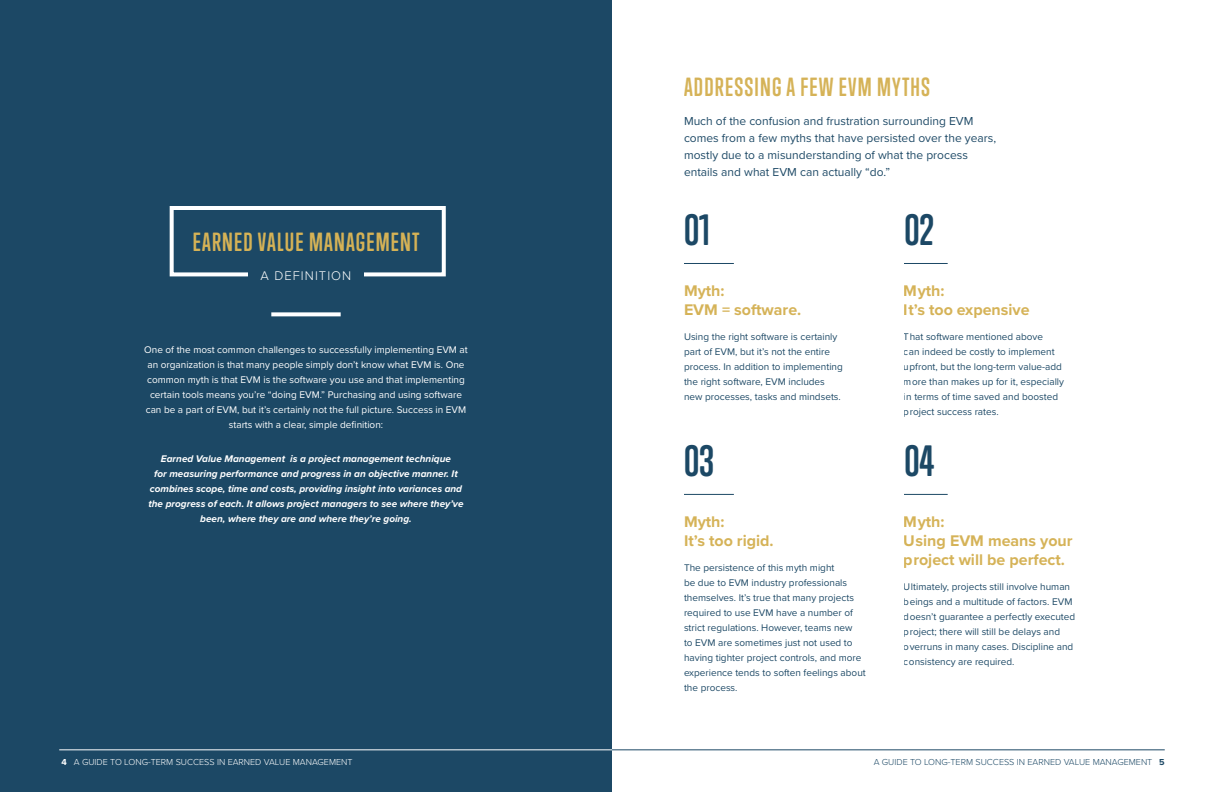
<style>
.page{position:relative;width:1224px;height:792px;background:#fff}
.page>*{position:absolute;margin:0;border:0;box-sizing:border-box;transform-origin:0 0}
.t1{font:700 40px "Trump Soft Pro";color:#1c4865}
.t2{font:700 24px "Trump Soft Pro";letter-spacing:.05em;color:#d5b256}
.t3{font:700 16px/19.2px "Proxima Nova";color:#d5b256}
.t4{font:300 13px "Proxima Nova";letter-spacing:.08em;color:#fff}
.t5{font:12px/17px "Proxima Nova";color:#1c4865}
.t6{font:10px/15px "Proxima Nova";color:#1c4865}
.t7{font:10px/15px "Proxima Nova";color:#fff;text-align:center}
.t8{font:italic 700 10px/15px "Proxima Nova";color:#fff;text-align:center}
.t9{font:300 9px "Proxima Nova";color:#1c4865}
.t10{font:300 9px "Proxima Nova";color:#fff}
.s1{font-weight:700}
</style>
<div class="page">
<div style="left:0;top:0;width:612px;height:792px;background:#1c4865"></div>
<div style="left:170px;top:206px;width:276px;height:70px;border:4px solid #fff"></div>
<svg style="left:271px;top:312px;width:70px;height:4px"></svg>
<hr style="left:612px;top:750px;width:553px;height:1px;background:#1c4865">
<div style="left:248px;top:264px;width:116px;height:21px;background:#1c4865"></div>
<hr style="left:684px;top:263px;width:50px;height:1px;background:#1c4865">
<hr style="left:684px;top:494px;width:50px;height:1px;background:#1c4865">
<hr style="left:904px;top:263px;width:44px;height:1px;background:#1c4865">
<hr style="left:904px;top:494px;width:44px;height:1px;background:#1c4865">
<hr style="left:59px;top:750px;width:553px;height:1px;background:#fff">
<h2 class="t2" style="left:193px;top:227px;width:228px">EARNED VALUE MANAGEMENT</h2>
<h3 class="t4" style="left:261px;top:266px;width:92px">A DEFINITION</h3>
<p class="t7" style="left:144px;top:342px;width:325px">One of the most common challenges to successfully implementing EVM at an organization is that many people simply don’t know what EVM is. One common myth is that EVM is the software you use and that implementing certain tools means you’re “doing EVM.” Purchasing and using software can be a part of EVM, but it’s certainly not the full picture. Success in EVM starts with a clear, simple definition:</p>
<p class="t8" style="left:148px;top:451px;width:317px">Earned Value Management is a project management technique<br>for measuring performance and progress in an objective manner. It combines scope, time and costs, providing insight into variances and the progress of each. It allows project managers to see where they’ve been, where they are and where they’re going.</p>
<p class="t10" style="left:62px;top:755px;width:293px"><span class="s1">4</span> A GUIDE TO LONG-TERM SUCCESS IN EARNED VALUE MANAGEMENT</p>
<h2 class="t2" style="left:684px;top:73px;width:248px">ADDRESSING A FEW EVM MYTHS</h2>
<p class="t5" style="left:684px;top:112px;width:314px">Much of the confusion and frustration surrounding EVM comes from a few myths that have persisted over the years, mostly due to a misunderstanding of what the process entails and what EVM can actually “do.”</p>
<h1 class="t1" style="left:684px;top:205px;width:28px">01</h1>
<h3 class="t3" style="left:684px;top:281px;width:119px">Myth:<br>EVM = software.</h3>
<p class="t6" style="left:684px;top:329px;width:160px">Using the right software is certainly part of EVM, but it’s not the entire process. In addition to implementing the right software, EVM includes new processes, tasks and mindsets.</p>
<h1 class="t1" style="left:684px;top:436px;width:32px">03</h1>
<h3 class="t3" style="left:684px;top:512px;width:91px">Myth:<br>It’s too rigid.</h3>
<p class="t6" style="left:684px;top:560px;width:183px">The persistence of this myth might<br>be due to EVM industry professionals themselves. It’s true that many projects required to use EVM have a number of strict regulations. However, teams new<br>to EVM are sometimes just not used to having tighter project controls, and more experience tends to soften feelings about the process.</p>
<h1 class="t1" style="left:904px;top:205px;width:31px">02</h1>
<h3 class="t3" style="left:904px;top:281px;width:127px">Myth:<br>It’s too expensive</h3>
<p class="t6" style="left:904px;top:329px;width:162px">That software mentioned above<br>can indeed be costly to implement upfront, but the long-term value-add more than makes up for it, especially in terms of time saved and boosted project success rates.</p>
<h1 class="t1" style="left:904px;top:436px;width:32px">04</h1>
<h3 class="t3" style="left:904px;top:512px;width:170px">Myth:<br>Using EVM means your project will be perfect.</h3>
<p class="t6" style="left:904px;top:579px;width:173px">Ultimately, projects still involve human beings and a multitude of factors. EVM doesn’t guarantee a perfectly executed project; there will still be delays and overruns in many cases. Discipline and consistency are required.</p>
<p class="t9" style="left:874px;top:755px;width:293px">A GUIDE TO LONG-TERM SUCCESS IN EARNED VALUE MANAGEMENT <span class="s1">5</span></p>
</div>
